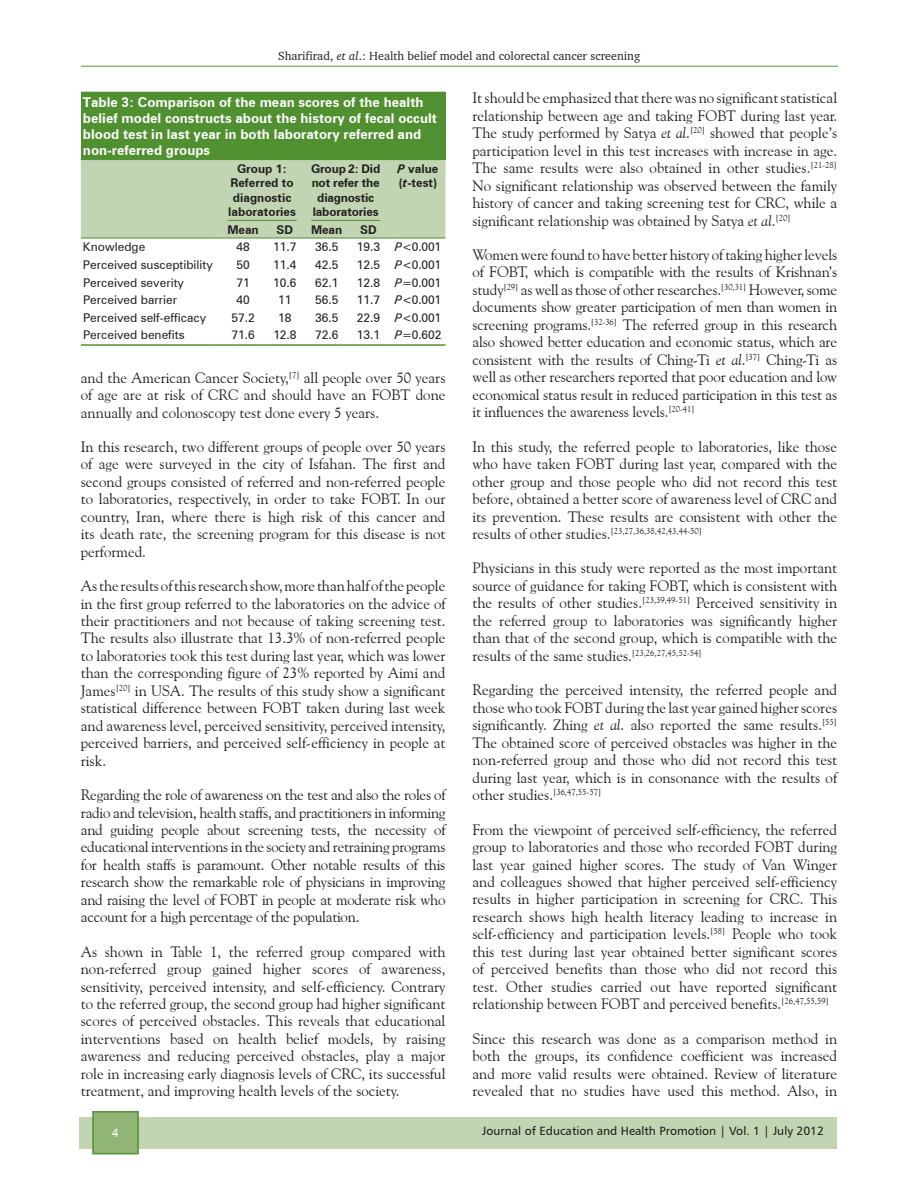
<style>
.page{position:relative;width:918px;height:1188px;background:#fff}
.page>*{position:absolute;margin:0;border:0;box-sizing:border-box;transform-origin:0 0}
.t1{font:15px/17.4px "Goudy Old Style BT";color:#231f20;text-align:justify}
.t2{font:700 13.5px/16.2px "Zurich BT";color:#fff}
.t3{font:12px "Zurich BT";color:#231f20}
.t4{font:700 12px/14.4px "Zurich BT";color:#231f20;text-align:center}
.t5{font:12px "Charter BT";color:#231f20}
.t6{font:12px "Humanist 777 BT Roman B";color:#231f20}
.t7{font:12px "Arial";color:#fff}
.t8{font:8.7px "Goudy Old Style BT";color:#231f20}
.s1{font-style:italic}
.s2{font-size:15px}
</style>
<div class="page">
<hr style="left:81px;top:66px;width:757px;height:1px;background:#8eb475">
<div style="left:80px;top:1117px;width:757px;height:31px;background:#c2d5b2"></div>
<div style="left:92px;top:1111px;width:47px;height:43px;background:#90b577;border:2px solid #509030"></div>
<div style="left:81px;top:92px;width:365px;height:68px;background:#509030"></div>
<hr style="left:81px;top:344px;width:136px;height:2px;background:#509030">
<svg style="left:217px;top:344px;width:8px;height:2px"></svg>
<hr style="left:225px;top:344px;width:38px;height:2px;background:#509030">
<svg style="left:263px;top:344px;width:8px;height:2px"></svg>
<hr style="left:271px;top:344px;width:30px;height:2px;background:#509030">
<svg style="left:301px;top:344px;width:8px;height:2px"></svg>
<hr style="left:309px;top:344px;width:38px;height:2px;background:#509030">
<svg style="left:347px;top:344px;width:8px;height:2px"></svg>
<hr style="left:355px;top:344px;width:30px;height:2px;background:#509030">
<svg style="left:385px;top:344px;width:8px;height:2px"></svg>
<hr style="left:393px;top:344px;width:52px;height:2px;background:#509030">
<div style="left:81px;top:159px;width:365px;height:80px;background:#c2d5b2"></div>
<hr style="left:228px;top:220px;width:69px;height:1px;background:#509030">
<hr style="left:311px;top:220px;width:69px;height:1px;background:#509030">
<p class="t5" style="left:278px;top:49px;width:364px">Sharifirad, <span class="s1">et al</span>.: Health belief model and colorectal cancer screening</p>
<p class="t2" style="left:83px;top:94px;width:356px">Table 3: Comparison of the mean scores of the health belief model constructs about the history of fecal occult blood test in last year in both laboratory referred and non‑referred groups</p>
<p class="t4" style="left:228px;top:161px;width:69px">Group 1:<br>Referred to diagnostic laboratories</p>
<p class="t4" style="left:311px;top:161px;width:71px">Group 2: Did not refer the diagnostic laboratories</p>
<p class="t4" style="left:398px;top:161px;width:42px;text-align:left"><span class="s1">P</span> value (<span class="s1">t</span>‑test)</p>
<p class="t4" style="left:228px;top:222px;width:33px">Mean</p>
<p class="t4" style="left:277px;top:222px;width:18px">SD</p>
<p class="t4" style="left:311px;top:222px;width:33px">Mean</p>
<p class="t4" style="left:360px;top:222px;width:18px">SD</p>
<p class="t3" style="left:83px;top:240px;width:64px">Knowledge</p>
<p class="t3" style="left:236px;top:240px;width:15px">48</p>
<p class="t3" style="left:273px;top:240px;width:25px">11.7</p>
<p class="t3" style="left:315px;top:240px;width:25px">36.5</p>
<p class="t3" style="left:357px;top:240px;width:86px">19.3 <span class="s1">P</span>&lt;0.001</p>
<p class="t3" style="left:83px;top:257px;width:131px">Perceived susceptibility</p>
<p class="t3" style="left:236px;top:257px;width:15px">50</p>
<p class="t3" style="left:273px;top:257px;width:25px">11.4</p>
<p class="t3" style="left:315px;top:257px;width:25px">42.5</p>
<p class="t3" style="left:357px;top:257px;width:86px">12.5 <span class="s1">P</span>&lt;0.001</p>
<p class="t3" style="left:83px;top:275px;width:103px">Perceived severity</p>
<p class="t3" style="left:236px;top:275px;width:15px">71</p>
<p class="t3" style="left:273px;top:275px;width:25px">10.6</p>
<p class="t3" style="left:315px;top:275px;width:25px">62.1</p>
<p class="t3" style="left:357px;top:275px;width:86px">12.8 <span class="s1">P</span>=0.001</p>
<p class="t3" style="left:83px;top:293px;width:96px">Perceived barrier</p>
<p class="t3" style="left:237px;top:293px;width:15px">40</p>
<p class="t3" style="left:278px;top:293px;width:15px">11</p>
<p class="t3" style="left:315px;top:293px;width:25px">56.5</p>
<p class="t3" style="left:357px;top:293px;width:86px">11.7 <span class="s1">P</span>&lt;0.001</p>
<p class="t3" style="left:83px;top:310px;width:125px">Perceived self‑efficacy</p>
<p class="t3" style="left:232px;top:310px;width:25px">57.2</p>
<p class="t3" style="left:278px;top:310px;width:15px">18</p>
<p class="t3" style="left:315px;top:310px;width:25px">36.5</p>
<p class="t3" style="left:357px;top:310px;width:86px">22.9 <span class="s1">P</span>&lt;0.001</p>
<p class="t3" style="left:83px;top:328px;width:103px">Perceived benefits</p>
<p class="t3" style="left:232px;top:328px;width:25px">71.6</p>
<p class="t3" style="left:273px;top:328px;width:25px">12.8</p>
<p class="t3" style="left:315px;top:328px;width:25px">72.6</p>
<p class="t3" style="left:357px;top:328px;width:86px">13.1 <span class="s1">P</span>=0.602</p>
<p class="t1" style="left:81px;top:369px;width:366px">and the American Cancer Society,<sup>[7]</sup> all people over 50 years of age are at risk of CRC and should have an FOBT done annually and colonoscopy test done every 5 years.</p>
<p class="t1" style="left:81px;top:438px;width:366px">In this research, two different groups of people over 50 years of age were surveyed in the city of Isfahan. The first and second groups consisted of referred and non‑referred people to laboratories, respectively, in order to take FOBT. In our country, Iran, where there is high risk of this cancer and its death rate, the screening program for this disease is not performed.</p>
<p class="t1" style="left:81px;top:577px;width:366px">As the results of this research show, more than half of the people in the first group referred to the laboratories on the advice of their practitioners and not because of taking screening test.<br>The results also illustrate that 13.3% of non‑referred people to laboratories took this test during last year, which was lower than the corresponding figure of 23% reported by Aimi and James<sup>[20]</sup> in USA. The results of this study show a significant statistical difference between FOBT taken during last week and awareness level, perceived sensitivity, perceived intensity, perceived barriers, and perceived self‑efficiency in people at risk.</p>
<p class="t1" style="left:81px;top:786px;width:366px">Regarding the role of awareness on the test and also the roles of radio and television, health staffs, and practitioners in informing and guiding people about screening tests, the necessity of educational interventions in the society and retraining programs for health staffs is paramount. Other notable results of this research show the remarkable role of physicians in improving and raising the level of FOBT in people at moderate risk who account for a high percentage of the population.</p>
<p class="t1" style="left:81px;top:943px;width:366px">As shown in Table 1, the referred group compared with non‑referred group gained higher scores of awareness, sensitivity, perceived intensity, and self‑efficiency. Contrary to the referred group, the second group had higher significant scores of perceived obstacles. This reveals that educational interventions based on health belief models, by raising awareness and reducing perceived obstacles, play a major role in increasing early diagnosis levels of CRC, its successful treatment, and improving health levels of the society.</p>
<p class="t1" style="left:472px;top:89px;width:366px">It should be emphasized that there was no significant statistical relationship between age and taking FOBT during last year.<br>The study performed by Satya <span class="s1">et al</span>.<sup>[20]</sup> showed that people’s participation level in this test increases with increase in age.<br>The same results were also obtained in other studies.<sup>[21‑28] </sup>No significant relationship was observed between the family history of cancer and taking screening test for CRC, while a significant relationship was obtained by Satya <span class="s1">et al</span>.<sup>[20]</sup></p>
<p class="t1" style="left:472px;top:246px;width:366px">Women were found to have better history of taking higher levels of FOBT, which is compatible with the results of Krishnan’s study<sup>[29]</sup> as well as those of other researches.<sup>[30,31]</sup> However, some documents show greater participation of men than women in screening programs.<sup>[32‑36]</sup> The referred group in this research also showed better education and economic status, which are consistent with the results of Ching‑Ti <span class="s1">et al</span>.<sup>[37]</sup> Ching‑Ti as well as other researchers reported that poor education and low economical status result in reduced participation in this test as it influences the awareness levels.<sup>[20‑41]</sup></p>
<p class="t1" style="left:472px;top:437px;width:366px">In this study, the referred people to laboratories, like those who have taken FOBT during last year, compared with the other group and those people who did not record this test before, obtained a better score of awareness level of CRC and its prevention. These results are consistent with other the</p>
<p class="t8" style="left:472px;top:526px;width:231px"><span class="s2">results of other studies.</span>[23,27,36,38,42,43,44‑50]</p>
<p class="t1" style="left:472px;top:559px;width:366px">Physicians in this study were reported as the most important source of guidance for taking FOBT, which is consistent with the results of other studies.<sup>[23,39,49‑51]</sup> Perceived sensitivity in the referred group to laboratories was significantly higher than that of the second group, which is compatible with the results of the same studies.<sup>[23,26,27,45,52‑54]</sup></p>
<p class="t1" style="left:472px;top:681px;width:366px">Regarding the perceived intensity, the referred people and those who took FOBT during the last year gained higher scores significantly. Zhing <span class="s1">et al</span>. also reported the same results.<sup>[55] </sup>The obtained score of perceived obstacles was higher in the non‑referred group and those who did not record this test during last year, which is in consonance with the results of other studies.<sup>[36,47,55‑57]</sup></p>
<p class="t1" style="left:472px;top:820px;width:366px">From the viewpoint of perceived self‑efficiency, the referred group to laboratories and those who recorded FOBT during last year gained higher scores. The study of Van Winger and colleagues showed that higher perceived self‑efficiency results in higher participation in screening for CRC. This research shows high health literacy leading to increase in self‑efficiency and participation levels.<sup>[58]</sup> People who took this test during last year obtained better significant scores of perceived benefits than those who did not record this test. Other studies carried out have reported significant relationship between FOBT and perceived benefits.<sup>[26,47,55,59]</sup></p>
<p class="t1" style="left:472px;top:1030px;width:366px">Since this research was done as a comparison method in both the groups, its confidence coefficient was increased and more valid results were obtained. Review of literature revealed that no studies have used this method. Also, in</p>
<p class="t7" style="left:112px;top:1125px;width:8px">4</p>
<p class="t6" style="left:482px;top:1123px;width:343px">Journal of Education and Health Promotion | Vol. 1 | July 2012</p>
</div>
